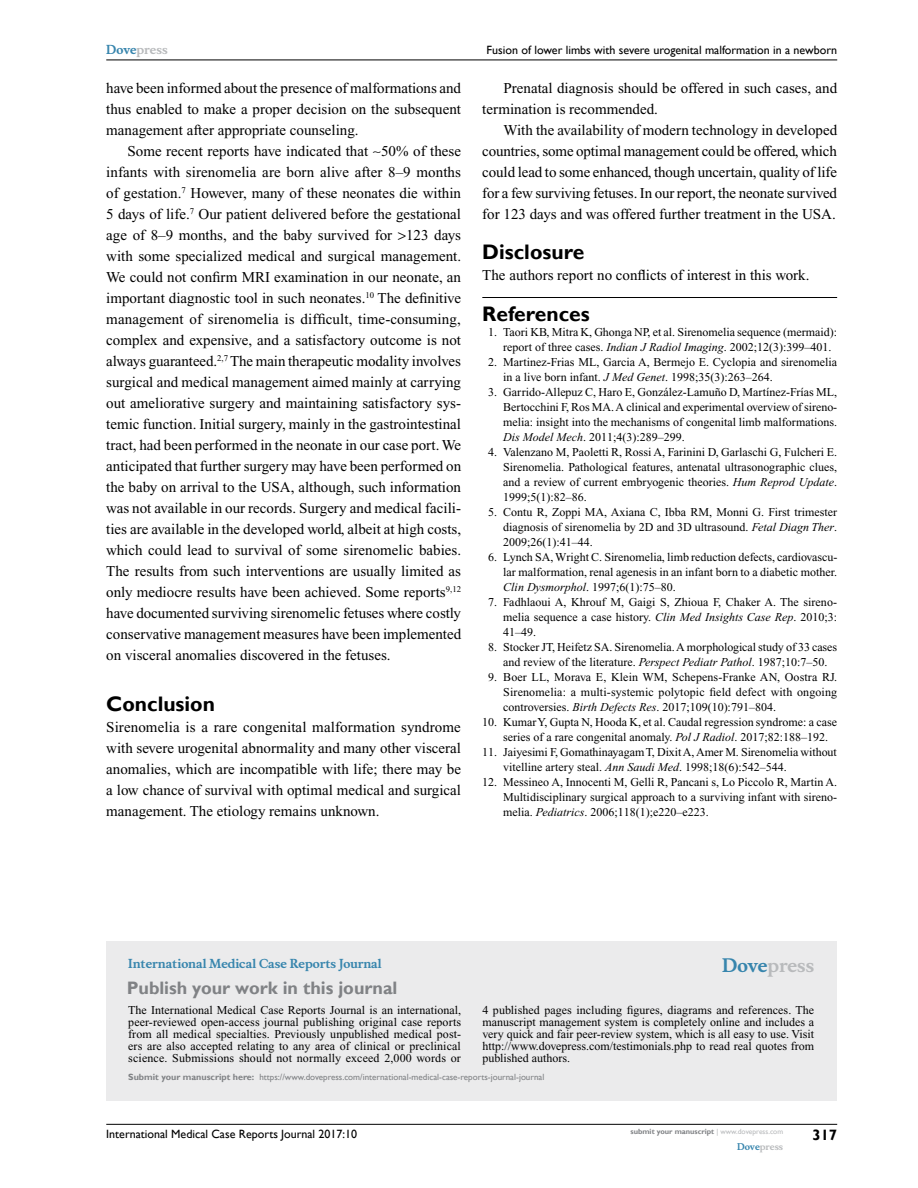
<style>
.page{position:relative;width:918px;height:1188px;background:#fff}
.page>*{position:absolute;margin:0;border:0;box-sizing:border-box;transform-origin:0 0}
.t1{font:700 21px "Gill Sans";color:#000}
.t2{font:700 18px "Gill Sans";color:#808285}
.t3{font:700 18px "Musee";color:#b8babc}
.t4{font:15px/21px "Times New Roman";color:#000;text-align:justify}
.t5{font:700 15px "Gill Sans";color:#000}
.t6{font:12px/15px "Times New Roman";color:#000;text-align:justify}
.t7{font:12px "Gill Sans";color:#000}
.t8{font:700 12px "Musee";color:#3785ad}
.t9{font:700 12px "Musee";color:#b8babc}
.t10{font:9px "Gill Sans";color:#808285}
.t11{font:700 9px "Musee";color:#b8babc}
.t12{font:700 7.5px "Gill Sans";color:#808285}
.s1{color:#3785ad}
.s2{font-style:italic}
.s3{font-weight:700}
.s4{font-weight:400;color:#b8babc}
</style>
<div class="page">
<div style="left:106px;top:941px;width:731px;height:159px;background:#ebebec"></div>
<hr style="left:106px;top:1124px;width:731px;height:1px;background:#000">
<hr style="left:106px;top:60px;width:731px;height:1px;background:#000">
<hr style="left:482px;top:297px;width:355px;height:1px;background:#000">
<p class="t9" style="left:106px;top:43px;width:63px"><span class="s1">Dove</span>press</p>
<p class="t4" style="left:106px;top:77px;width:356px">have been informed about the presence of malformations and thus enabled to make a proper decision on the subsequent management after appropriate counseling.</p>
<p class="t4" style="left:106px;top:140px;width:357px;text-indent:21px">Some recent reports have indicated that 50% of these infants with sirenomelia are born alive after 8–9 months of gestation.<sup>7</sup> However, many of these neonates die within 5 days of life.<sup>7</sup> Our patient delivered before the gestational age of 8–9 months, and the baby survived for 123 days with some specialized medical and surgical management.<br>We could not confirm MRI examination in our neonate, an important diagnostic tool in such neonates.<sup>10</sup> The definitive management of sirenomelia is difficult, time-consuming, complex and expensive, and a satisfactory outcome is not always guaranteed.<sup>2,7</sup> The main therapeutic modality involves surgical and medical management aimed mainly at carrying out ameliorative surgery and maintaining satisfactory sys&shy;temic function. Initial surgery, mainly in the gastrointestinal tract, had been performed in the neonate in our case port. We anticipated that further surgery may have been performed on the baby on arrival to the USA, although, such information was not available in our records. Surgery and medical facili&shy;ties are available in the developed world, albeit at high costs, which could lead to survival of some sirenomelic babies.<br>The results from such interventions are usually limited as only mediocre results have been achieved. Some reports<sup>9,12 </sup>have documented surviving sirenomelic fetuses where costly conservative management measures have been implemented on visceral anomalies discovered in the fetuses.</p>
<h1 class="t1" style="left:106px;top:691px;width:110px">Conclusion</h1>
<p class="t4" style="left:106px;top:716px;width:356px">Sirenomelia is a rare congenital malformation syndrome with severe urogenital abnormality and many other visceral anomalies, which are incompatible with life; there may be a low chance of survival with optimal medical and surgical management. The etiology remains unknown.</p>
<p class="t7" style="left:487px;top:43px;width:352px">Fusion of lower limbs with severe urogenital malformation in a newborn</p>
<p class="t4" style="left:482px;top:77px;width:356px;text-indent:21px">Prenatal diagnosis should be offered in such cases, and termination is recommended.</p>
<p class="t4" style="left:482px;top:119px;width:356px;text-indent:21px">With the availability of modern technology in developed countries, some optimal management could be offered, which could lead to some enhanced, though uncertain, quality of life for a few surviving fetuses. In our report, the neonate survived for 123 days and was offered further treatment in the USA.</p>
<h1 class="t1" style="left:482px;top:239px;width:103px">Disclosure</h1>
<p class="t4" style="left:482px;top:265px;width:329px">The authors report no conflicts of interest in this work.</p>
<h1 class="t1" style="left:482px;top:301px;width:109px">References</h1>
<p class="t6" style="left:503px;top:324px;width:335px;text-indent:-15px">1. Taori KB, Mitra K, Ghonga NP, et al. Sirenomelia sequence (mermaid): report of three cases. <span class="s2">Indian J Radiol Imaging</span>. 2002;12(3):399–401.</p>
<p class="t6" style="left:503px;top:354px;width:335px;text-indent:-15px">2. Martinez-Frias ML, Garcia A, Bermejo E. Cyclopia and sirenomelia in a live born infant. <span class="s2">J Med Genet</span>. 1998;35(3):263–264.</p>
<p class="t6" style="left:503px;top:384px;width:335px;text-indent:-15px">3. Garrido-Allepuz C, Haro E, González-Lamuño D, Martínez-Frías ML, Bertocchini F, Ros MA. A clinical and experimental overview of sireno&shy;melia: insight into the mechanisms of congenital limb malformations.<br><span class="s2">Dis Model Mech</span>. 2011;4(3):289–299.</p>
<p class="t6" style="left:503px;top:444px;width:335px;text-indent:-15px">4. Valenzano M, Paoletti R, Rossi A, Farinini D, Garlaschi G, Fulcheri E.<br>Sirenomelia. Pathological features, antenatal ultrasonographic clues, and a review of current embryogenic theories. <span class="s2">Hum Reprod Update</span>.<br>1999;5(1):82–86.</p>
<p class="t6" style="left:503px;top:504px;width:335px;text-indent:-15px">5. Contu R, Zoppi MA, Axiana C, Ibba RM, Monni G. First trimester diagnosis of sirenomelia by 2D and 3D ultrasound. <span class="s2">Fetal Diagn Ther</span>.<br>2009;26(1):41–44.</p>
<p class="t6" style="left:503px;top:549px;width:336px;text-indent:-15px">6. Lynch SA, Wright C. Sirenomelia, limb reduction defects, cardiovascu&shy;lar malformation, renal agenesis in an infant born to a diabetic mother.<br><span class="s2">Clin Dysmorphol</span>. 1997;6(1):75–80.</p>
<p class="t6" style="left:503px;top:594px;width:335px;text-indent:-15px">7. Fadhlaoui A, Khrouf M, Gaigi S, Zhioua F, Chaker A. The sireno&shy;melia sequence a case history. <span class="s2">Clin Med Insights Case Rep</span>. 2010;3:<br>41–49.</p>
<p class="t6" style="left:488px;top:639px;width:350px;text-align:center">8. Stocker JT, Heifetz SA. Sirenomelia. A morphological study of 33 cases and review of the literature. <span class="s2">Perspect Pediatr Pathol</span>. 1987;10:7–50.</p>
<p class="t6" style="left:503px;top:669px;width:335px;text-indent:-15px">9. Boer LL, Morava E, Klein WM, Schepens-Franke AN, Oostra RJ.<br>Sirenomelia: a multi-systemic polytopic field defect with ongoing controversies. <span class="s2">Birth Defects Res</span>. 2017;109(10):791–804.</p>
<p class="t6" style="left:503px;top:714px;width:335px;text-indent:-21px">10. Kumar Y, Gupta N, Hooda K, et al. Caudal regression syndrome: a case series of a rare congenital anomaly. <span class="s2">Pol J Radiol</span>. 2017;82:188–192.</p>
<p class="t6" style="left:503px;top:744px;width:335px;text-indent:-21px">11. Jaiyesimi F, Gomathinayagam T, Dixit A, Amer M. Sirenomelia without vitelline artery steal. <span class="s2">Ann Saudi Med</span>. 1998;18(6):542–544.</p>
<p class="t6" style="left:503px;top:774px;width:335px;text-indent:-21px">12. Messineo A, Innocenti M, Gelli R, Pancani s, Lo Piccolo R, Martin A.<br>Multidisciplinary surgical approach to a surviving infant with sireno&shy;melia. <span class="s2">Pediatrics</span>. 2006;118(1);e220–e223.</p>
<p class="t8" style="left:128px;top:956px;width:255px">International Medical Case Reports Journal</p>
<h2 class="t2" style="left:127px;top:977px;width:272px">Publish your work in this journal</h2>
<h2 class="t3" style="left:722px;top:955px;width:94px"><span class="s1">Dove</span>press</h2>
<p class="t6" style="left:128px;top:1004px;width:334px;line-height:12px">The International Medical Case Reports Journal is an international, peer-reviewed open-access journal publishing original case reports from all medical specialties. Previously unpublished medical post&shy;ers are also accepted relating to any area of clinical or preclinical science. Submissions should not normally exceed 2,000 words or</p>
<p class="t6" style="left:482px;top:1004px;width:333px;line-height:12px">4 published pages including figures, diagrams and references. The manuscript management system is completely online and includes a very quick and fair peer-review system, which is all easy to use. Visit http://www.dovepress.com/testimonials.php to read real quotes from published authors.</p>
<p class="t10" style="left:128px;top:1072px;width:418px"><span class="s3">Submit your manuscript here:</span> https://www.dovepress.com/international-medical-case-reports-journal-journal</p>
<p class="t7" style="left:106px;top:1127px;width:252px">International Medical Case Reports Journal 2017:10</p>
<p class="t12" style="left:631px;top:1127px;width:154px">submit your manuscript <span class="s4">| www.dovepress.com</span></p>
<p class="t11" style="left:737px;top:1141px;width:48px"><span class="s1">Dove</span>press</p>
<p class="t5" style="left:812px;top:1126px;width:26px">317</p>
</div>
